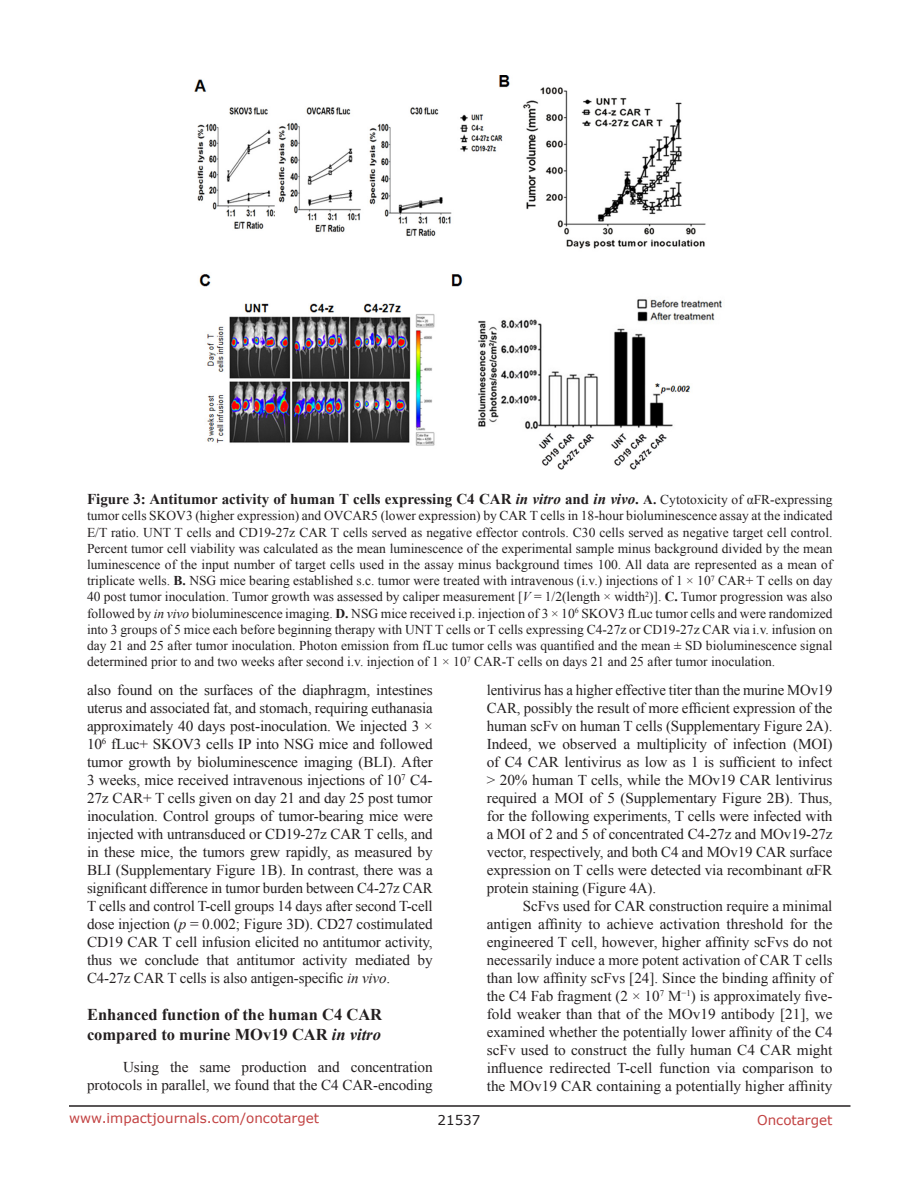
<style>
.page{position:relative;width:918px;height:1188px;background:#fff}
.page>*{position:absolute;margin:0;border:0;box-sizing:border-box;transform-origin:0 0}
.SubHeading{font:700 16.5px/19.8px "Times New Roman";color:#231f20}
.BodyText{font:15px/18px "Times New Roman";letter-spacing:-.005em;color:#231f20;text-align:justify}
.FigureText{font:700 15px "Times New Roman";color:#231f20}
.FigureText-2{font:13.5px/16.2px "Times New Roman";color:#231f20;text-align:justify}
.t1{font:13.5px "Verdana";color:#c24141}
.t2{font:13.5px "Verdana";color:#231f20}
.s1{font-style:italic}
.s2{font-size:13.5px}
.s3{font-weight:400;font-size:13.5px}
.s4{font-weight:700}
</style>
<div class="page">
<hr style="left:69px;top:1105px;width:781px;height:2px;background:#231f20">
<img style="left:195px;top:75px;width:527px;height:395px">
<p class="FigureText" style="left:87px;top:489px;width:747px">Figure 3: Antitumor activity of human T cells expressing C4 CAR <span class="s1">in vitro</span> and <span class="s1">in vivo</span>. <span class="s2">A.</span> <span class="s3">Cytotoxicity of αFR-expressing</span></p>
<p class="FigureText-2" style="left:87px;top:508px;width:747px">tumor cells SKOV3 (higher expression) and OVCAR5 (lower expression) by CAR T cells in 18-hour bioluminescence assay at the indicated E/T ratio. UNT T cells and CD19-27z CAR T cells served as negative effector controls. C30 cells served as negative target cell control.<br>Percent tumor cell viability was calculated as the mean luminescence of the experimental sample minus background divided by the mean luminescence of the input number of target cells used in the assay minus background times 100. All data are represented as a mean of triplicate wells. <span class="s4">B.</span> NSG mice bearing established s.c. tumor were treated with intravenous (i.v.) injections of 1 × 10<sup>7</sup> CAR+ T cells on day 40 post tumor inoculation. Tumor growth was assessed by caliper measurement [<span class="s1">V</span> = 1/2(length × width<sup>2</sup>)]. <span class="s4">C.</span> Tumor progression was also followed by <span class="s1">in vivo</span> bioluminescence imaging. <span class="s4">D.</span> NSG mice received i.p. injection of 3 × 10<sup>6</sup> SKOV3 fLuc tumor cells and were randomized into 3 groups of 5 mice each before beginning therapy with UNT T cells or T cells expressing C4-27z or CD19-27z CAR via i.v. infusion on day 21 and 25 after tumor inoculation. Photon emission from fLuc tumor cells was quantified and the mean ± SD bioluminescence signal determined prior to and two weeks after second i.v. injection of 1 × 10<sup>7</sup> CAR-T cells on days 21 and 25 after tumor inoculation.</p>
<p class="BodyText" style="left:87px;top:680px;width:347px">also found on the surfaces of the diaphragm, intestines uterus and associated fat, and stomach, requiring euthanasia approximately 40 days post-inoculation. We injected 3 × 10<sup>6</sup> fLuc+ SKOV3 cells IP into NSG mice and followed tumor growth by bioluminescence imaging (BLI). After 3 weeks, mice received intravenous injections of 10<sup>7</sup> C4- 27z CAR+ T cells given on day 21 and day 25 post tumor inoculation. Control groups of tumor-bearing mice were injected with untransduced or CD19-27z CAR T cells, and in these mice, the tumors grew rapidly, as measured by BLI (Supplementary Figure 1B). In contrast, there was a significant difference in tumor burden between C4-27z CAR T cells and control T-cell groups 14 days after second T-cell dose injection (<span class="s1">p</span> = 0.002; Figure 3D). CD27 costimulated CD19 CAR T cell infusion elicited no antitumor activity, thus we conclude that antitumor activity mediated by C4-27z CAR T cells is also antigen-specific <span class="s1">in vivo</span>.</p>
<p class="SubHeading" style="left:87px;top:1005px;width:297px">Enhanced function of the human C4 CAR compared to murine MOv19 CAR <span class="s1">in vitro</span></p>
<p class="BodyText" style="left:87px;top:1057px;width:347px;text-align:right">Using the same production and concentration protocols in parallel, we found that the C4 CAR-encoding</p>
<p class="BodyText" style="left:487px;top:680px;width:347px">lentivirus has a higher effective titer than the murine MOv19<br>CAR, possibly the result of more efficient expression of the human scFv on human T cells (Supplementary Figure 2A).<br>Indeed, we observed a multiplicity of infection (MOI) of C4 CAR lentivirus as low as 1 is sufficient to infect &gt; 20% human T cells, while the MOv19 CAR lentivirus required a MOI of 5 (Supplementary Figure 2B). Thus, for the following experiments, T cells were infected with a MOI of 2 and 5 of concentrated C4-27z and MOv19-27z vector, respectively, and both C4 and MOv19 CAR surface expression on T cells were detected via recombinant αFR protein staining (Figure 4A).</p>
<p class="BodyText" style="left:487px;top:896px;width:347px;text-indent:36px">ScFvs used for CAR construction require a minimal antigen affinity to achieve activation threshold for the engineered T cell, however, higher affinity scFvs do not necessarily induce a more potent activation of CAR T cells than low affinity scFvs [24]. Since the binding affinity of the C4 Fab fragment (2 × 10<sup>7</sup> M<sup>−1</sup>) is approximately five&shy;fold weaker than that of the MOv19 antibody [21], we examined whether the potentially lower affinity of the C4 scFv used to construct the fully human C4 CAR might influence redirected T-cell function via comparison to the MOv19 CAR containing a potentially higher affinity</p>
<p class="t1" style="left:69px;top:1109px;width:252px">www.impactjournals.com/oncotarget</p>
<p class="t2" style="left:438px;top:1111px;width:44px">21537</p>
<p class="t1" style="left:757px;top:1111px;width:77px">Oncotarget</p>
</div>
